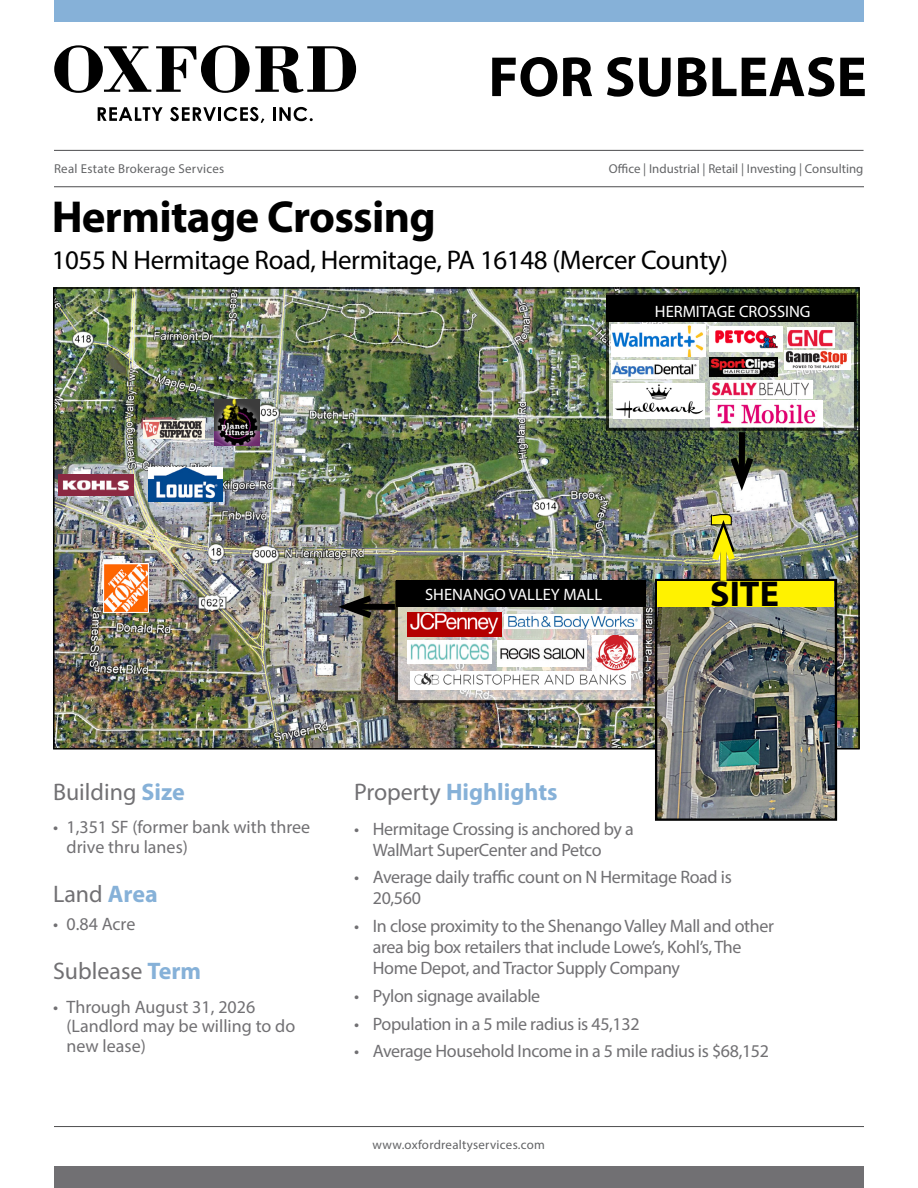
<style>
.page{position:relative;width:918px;height:1188px;background:#fff}
.page>*{position:absolute;margin:0;border:0;box-sizing:border-box;transform-origin:0 0}
.t1{font:700 57px "Myriad Pro";color:#000}
.t2{font:700 45px "Myriad Pro";letter-spacing:-.015em;color:#000}
.t3{font:700 36px "Myriad Pro";color:#000}
.t4{font:27px "Myriad Pro";letter-spacing:-.015em;color:#000}
.t5{font:24px "Myriad Pro";color:#717073}
.t6{font:700 24px "Myriad Pro";color:#86b1d8}
.t7{font:18px/21px "Myriad Pro";letter-spacing:-.02em;color:#717073}
.t8{font:18px/19.8px "Myriad Pro";color:#717073}
.t9{font:16.5px "Myriad Pro";color:#fff}
.t10{font:12.9px "Myriad Pro";letter-spacing:.015em;color:#636466}
.s1{font-weight:700;color:#86b1d8}
.s2{font-weight:400;color:#717073}
</style>
<div class="page">
<div style="left:54px;top:1166px;width:810px;height:22px;background:#717073"></div>
<div style="left:54px;top:0;width:810px;height:22px;background:#86b1d8"></div>
<svg style="left:54px;top:45px;width:302px;height:48px"></svg>
<svg style="left:98px;top:107px;width:65px;height:14px"></svg>
<svg style="left:170px;top:107px;width:46px;height:14px"></svg>
<hr style="left:218px;top:107px;width:3px;height:14px;background:#000">
<svg style="left:224px;top:107px;width:40px;height:16px"></svg>
<hr style="left:273px;top:107px;width:3px;height:14px;background:#000">
<svg style="left:279px;top:107px;width:34px;height:14px"></svg>
<hr style="left:54px;top:150px;width:810px;height:1px;background:#4d4d4f">
<hr style="left:54px;top:186px;width:810px;height:1px;background:#4d4d4f">
<hr style="left:54px;top:1126px;width:810px;height:1px;background:#4d4d4f">
<img style="left:56px;top:290px;width:801px;height:457px">
<svg style="left:610px;top:322px;width:243px;height:105px"></svg>
<div style="left:606px;top:293px;width:251px;height:138px;border:3px solid #000"></div>
<div style="left:606px;top:296px;width:249px;height:26px;background:#000"></div>
<img style="left:612px;top:325px;width:94px;height:31px">
<img style="left:710px;top:326px;width:73px;height:25px">
<img style="left:612px;top:360px;width:86px;height:19px">
<img style="left:710px;top:357px;width:68px;height:20px">
<img style="left:613px;top:384px;width:91px;height:35px">
<img style="left:787px;top:328px;width:48px;height:20px">
<img style="left:711px;top:381px;width:101px;height:17px">
<img style="left:785px;top:351px;width:66px;height:18px">
<div style="left:739px;top:432px;width:6px;height:50px;background:#000"></div>
<svg style="left:726px;top:451px;width:32px;height:49px"></svg>
<svg style="left:399px;top:607px;width:243px;height:92px;background:#cfc9c3"></svg>
<div style="left:395px;top:581px;width:251px;height:122px;border:3px solid #000"></div>
<div style="left:396px;top:581px;width:250px;height:26px;background:#000"></div>
<img style="left:407px;top:612px;width:94px;height:24px">
<img style="left:407px;top:640px;width:85px;height:24px">
<img style="left:411px;top:672px;width:219px;height:18px">
<img style="left:497px;top:640px;width:90px;height:26px">
<img style="left:504px;top:614px;width:137px;height:14px">
<img style="left:593px;top:635px;width:44px;height:36px">
<div style="left:347px;top:604px;width:48px;height:6px;background:#000"></div>
<svg style="left:329px;top:591px;width:49px;height:32px;background:#5e5e5c"></svg>
<img style="left:148px;top:467px;width:75px;height:35px">
<img style="left:104px;top:563px;width:44px;height:49px">
<img style="left:58px;top:474px;width:75px;height:22px">
<img style="left:143px;top:420px;width:61px;height:18px">
<img style="left:215px;top:399px;width:44px;height:47px">
<img style="left:711px;top:401px;width:111px;height:25px">
<img style="left:658px;top:607px;width:176px;height:211px">
<div style="left:655px;top:579px;width:182px;height:242px;border:2px solid #000"></div>
<div style="left:657px;top:581px;width:177px;height:26px;background:#fff200"></div>
<div style="left:703px;top:513px;width:41px;height:75px;background:#fff;opacity:.75"></div>
<div style="left:720px;top:536px;width:6px;height:45px;background:#fff200"></div>
<img style="left:707px;top:511px;width:33px;height:56px">
<h1 class="t1" style="left:488px;top:40px;width:380px">FOR SUBLEASE</h1>
<p class="t10" style="left:54px;top:161px;width:172px">Real Estate Brokerage Services</p>
<p class="t10" style="left:609px;top:161px;width:256px">Office | Industrial | Retail | Investing | Consulting</p>
<h2 class="t2" style="left:52px;top:187px;width:386px">Hermitage Crossing</h2>
<h3 class="t4" style="left:52px;top:243px;width:678px">1055 N Hermitage Road, Hermitage, PA 16148 (Mercer County)</h3>
<p class="t9" style="left:655px;top:301px;width:157px">HERMITAGE CROSSING</p>
<p class="t9" style="left:425px;top:584px;width:179px">SHENANGO VALLEY MALL</p>
<h3 class="t3" style="left:710px;top:571px;width:70px">SITE</h3>
<h3 class="t5" style="left:53px;top:777px;width:133px">Building <span class="s1">Size</span></h3>
<p class="t8" style="left:67px;top:817px;width:245px;text-indent:-14px">• 1,351 SF (former bank with three drive thru lanes)</p>
<h3 class="t5" style="left:53px;top:880px;width:106px">Land <span class="s1">Area</span></h3>
<p class="t7" style="left:53px;top:913px;width:84px">• 0.84 Acre</p>
<h3 class="t5" style="left:53px;top:956px;width:150px">Sublease <span class="s1">Term</span></h3>
<p class="t8" style="left:67px;top:996px;width:230px;text-indent:-14px">• Through August 31, 2026 (Landlord may be willing to do new lease)</p>
<h3 class="t6" style="left:354px;top:776px;width:205px"><span class="s2">Property</span> Highlights</h3>
<p class="t7" style="left:373px;top:818px;width:263px;text-indent:-19px">• Hermitage Crossing is anchored by a<br>WalMart SuperCenter and Petco</p>
<p class="t7" style="left:373px;top:867px;width:361px;text-indent:-19px">• Average daily traffic count on N Hermitage Road is<br>20,560</p>
<p class="t7" style="left:373px;top:915px;width:403px;text-indent:-19px">• In close proximity to the Shenango Valley Mall and other area big box retailers that include Lowe’s, Kohl’s, The<br>Home Depot, and Tractor Supply Company</p>
<p class="t7" style="left:354px;top:985px;width:188px">• Pylon signage available</p>
<p class="t7" style="left:354px;top:1013px;width:287px">• Population in a 5 mile radius is 45,132</p>
<p class="t7" style="left:354px;top:1041px;width:416px">• Average Household Income in a 5 mile radius is $68,152</p>
<p class="t10" style="left:373px;top:1137px;width:174px">www.oxfordrealtyservices.com</p>
</div>
